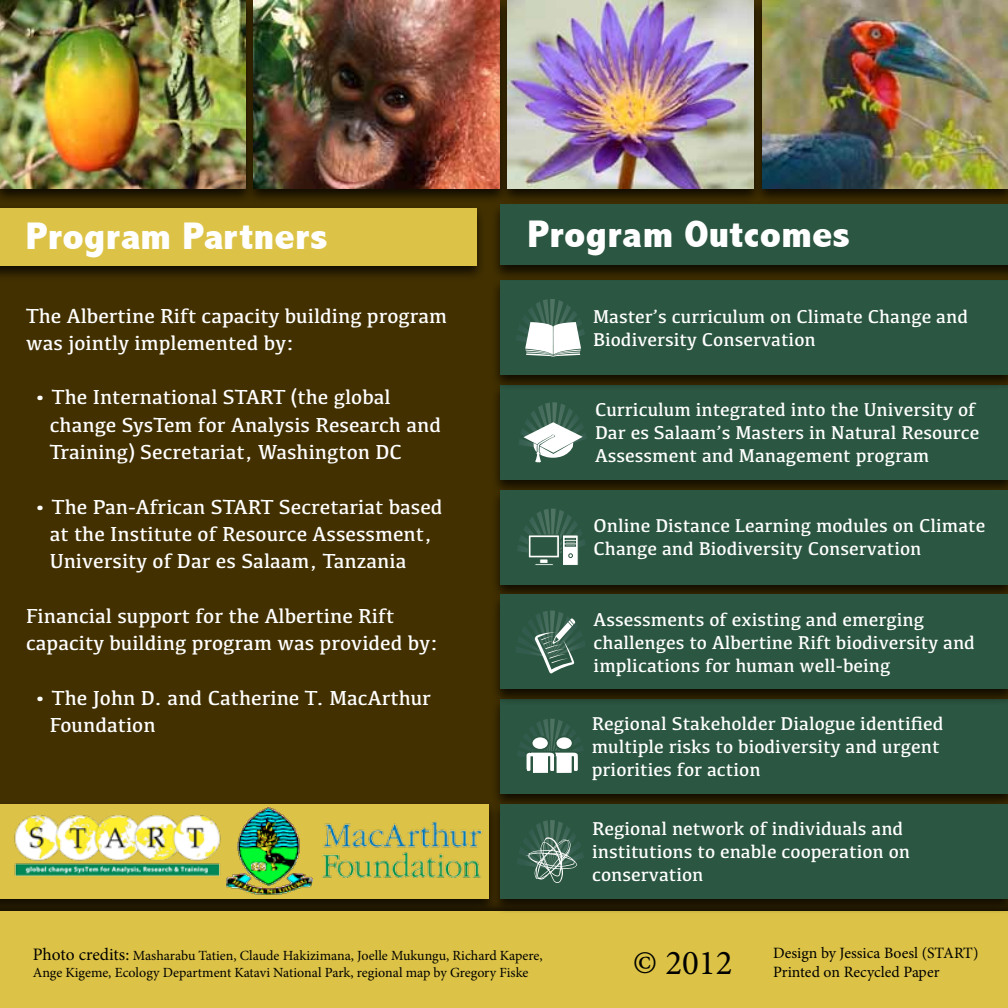
<style>
.page{position:relative;width:1008px;height:1008px;background:#423000}
.page>*{position:absolute;margin:0;border:0;box-sizing:border-box;transform-origin:0 0}
.t1{font:800 condensed 38.5px "Abadi";color:#fff;scale:1.14 1}
.t2{font:35px "Minion Pro";color:#000}
.t3{font:21px/27.3px "Kefa";color:#fff}
.t4{font:19.25px/23.1px "Kefa";color:#fff}
.t5{font:15.75px "Minion Pro";color:#000}
.t6{font:14px/16.8px "Minion Pro";letter-spacing:-.005em;color:#000}
.s1{font-size:17.5px}
</style>
<div class="page">
<div style="left:0;top:804px;width:489px;height:95px;background:#dcc347"></div>
<div style="left:0;top:205px;width:486px;height:76px;background:#000;opacity:.75"></div>
<div style="left:0;top:208px;width:476px;height:57px;background:#dcc347"></div>
<img style="left:14px;top:816px;width:207px;height:61px">
<img style="left:312px;top:809px;width:179px;height:90px">
<img style="left:226px;top:807px;width:86px;height:88px">
<div style="left:0;top:899px;width:1008px;height:109px;background:#000;opacity:.75"></div>
<div style="left:0;top:912px;width:1008px;height:96px;background:#dcc347"></div>
<div style="left:491px;top:382px;width:517px;height:114px;background:#000;opacity:.75"></div>
<div style="left:501px;top:385px;width:507px;height:95px;background:#2b5641"></div>
<div style="left:491px;top:696px;width:517px;height:114px;background:#000;opacity:.75"></div>
<div style="left:501px;top:699px;width:507px;height:95px;background:#2b5641"></div>
<div style="left:491px;top:487px;width:517px;height:114px;background:#000;opacity:.75"></div>
<div style="left:501px;top:490px;width:507px;height:94px;background:#2b5641"></div>
<div style="left:491px;top:801px;width:517px;height:114px;background:#000;opacity:.75"></div>
<div style="left:501px;top:804px;width:507px;height:95px;background:#2b5641"></div>
<div style="left:491px;top:277px;width:517px;height:114px;background:#000;opacity:.75"></div>
<div style="left:501px;top:280px;width:507px;height:95px;background:#2b5641"></div>
<div style="left:491px;top:591px;width:517px;height:114px;background:#000;opacity:.75"></div>
<div style="left:501px;top:595px;width:507px;height:94px;background:#2b5641"></div>
<div style="left:491px;top:201px;width:517px;height:80px;background:#000;opacity:.75"></div>
<div style="left:501px;top:205px;width:507px;height:60px;background:#2b5641"></div>
<svg style="left:517px;top:820px;width:67px;height:63px"></svg>
<svg style="left:516px;top:610px;width:69px;height:64px"></svg>
<svg style="left:516px;top:299px;width:69px;height:58px"></svg>
<div style="left:244px;top:0;width:266px;height:205px;background:#000;opacity:.75"></div>
<img style="left:256px;top:0;width:242px;height:189px">
<svg style="left:519px;top:402px;width:68px;height:61px"></svg>
<svg style="left:518px;top:719px;width:65px;height:54px"></svg>
<div style="left:562px;top:535px;width:17px;height:31px;background:#fff;border:1px solid #2b5641"></div>
<svg style="left:517px;top:508px;width:68px;height:50px"></svg>
<div style="left:531px;top:537px;width:26px;height:19px;background:#2b5641;border:1px solid #2b5641"></div>
<svg style="left:539px;top:559px;width:9px;height:4px"></svg>
<div style="left:534px;top:563px;width:20px;height:3px;background:#fff;border:1px solid #2b5641"></div>
<div style="left:753px;top:0;width:255px;height:205px;background:#000;opacity:.75"></div>
<img style="left:763px;top:0;width:245px;height:189px">
<div style="left:498px;top:0;width:265px;height:205px;background:#000;opacity:.75"></div>
<img style="left:508px;top:0;width:245px;height:189px">
<div style="left:0;top:0;width:256px;height:205px;background:#000;opacity:.75"></div>
<img style="left:0;top:0;width:246px;height:189px">
<h1 class="t1" style="left:26px;top:214px;width:267px">Program Partners</h1>
<p class="t3" style="left:26px;top:301px;width:423px">The Albertine Rift capacity building program was jointly implemented by:</p>
<p class="t3" style="left:50px;top:383px;width:393px;text-indent:-16px">• The International START (the global change SysTem for Analysis Research and<br>Training) Secretariat, Washington DC</p>
<p class="t3" style="left:50px;top:492px;width:394px;text-indent:-16px">• The Pan-African START Secretariat based at the Institute of Resource Assessment,<br>University of Dar es Salaam, Tanzania</p>
<p class="t3" style="left:26px;top:602px;width:413px">Financial support for the Albertine Rift capacity building program was provided by:</p>
<p class="t3" style="left:50px;top:683px;width:383px;text-indent:-16px">• The John D. and Catherine T. MacArthur<br>Foundation</p>
<h1 class="t1" style="left:528px;top:212px;width:285px">Program Outcomes</h1>
<p class="t4" style="left:593px;top:304px;width:377px">Master’s curriculum on Climate Change and<br>Biodiversity Conservation</p>
<p class="t4" style="left:595px;top:397px;width:386px">Curriculum integrated into the University of<br>Dar es Salaam’s Masters in Natural Resource<br>Assessment and Management program</p>
<p class="t4" style="left:594px;top:514px;width:393px">Online Distance Learning modules on Climate<br>Change and Biodiversity Conservation</p>
<p class="t4" style="left:594px;top:607px;width:383px">Assessments of existing and emerging challenges to Albertine Rift biodiversity and implications for human well-being</p>
<p class="t4" style="left:592px;top:712px;width:353px">Regional Stakeholder Dialogue identified multiple risks to biodiversity and urgent priorities for action</p>
<p class="t4" style="left:592px;top:816px;width:320px">Regional network of individuals and institutions to enable cooperation on conservation</p>
<p class="t6" style="left:33px;top:947px;width:511px"><span class="s1">Photo credits:</span> Masharabu Tatien, Claude Hakizimana, Joelle Mukungu, Richard Kapere,<br>Ange Kigeme, Ecology Department Katavi National Park, regional map by Gregory Fiske</p>
<p class="t5" style="left:773px;top:942px;width:207px">Design by Jessica Boesl (START)</p>
<h2 class="t2" style="left:633px;top:940px;width:101px">© 2012</h2>
<p class="t5" style="left:773px;top:961px;width:168px">Printed on Recycled Paper</p>
</div>
